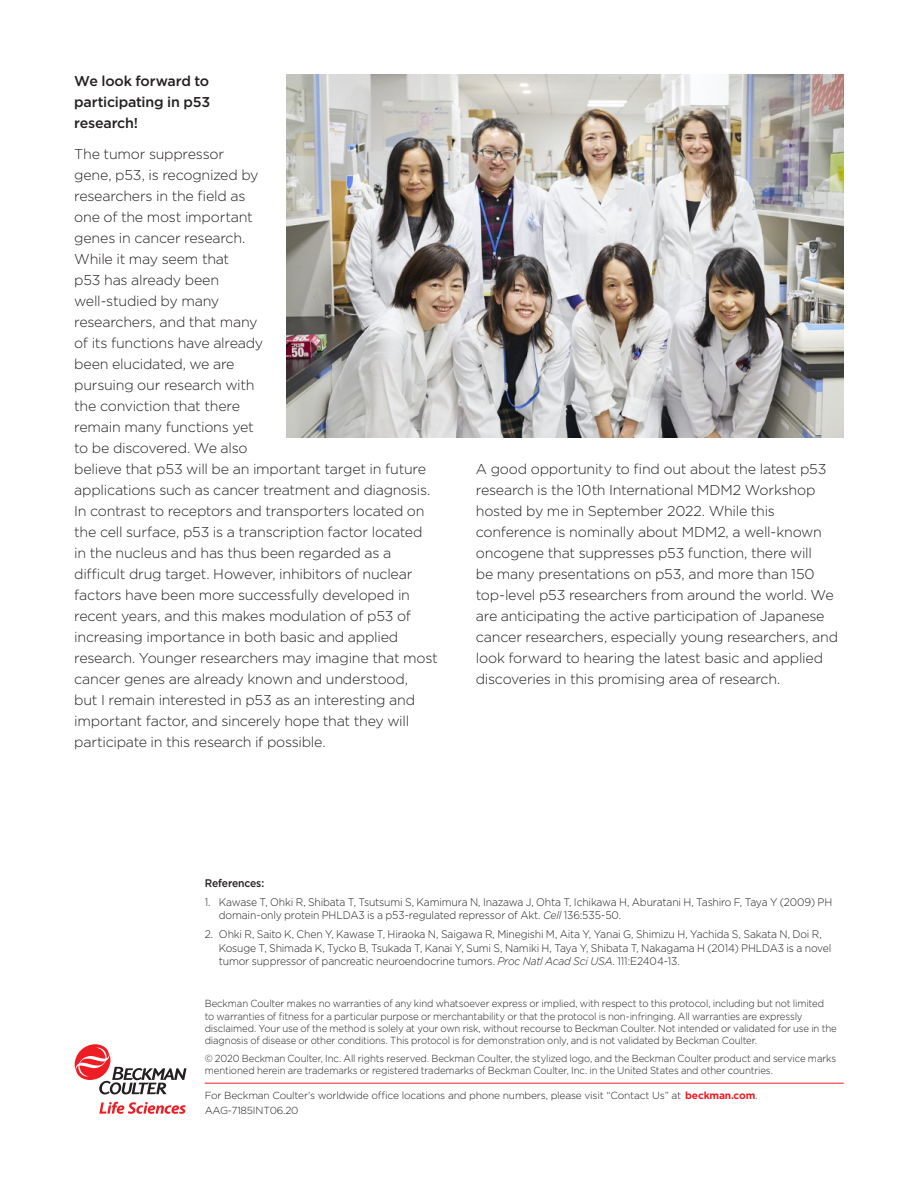
<style>
.page{position:relative;width:918px;height:1188px;background:#fff}
.page>*{position:absolute;margin:0;border:0;box-sizing:border-box;transform-origin:0 0}
.Doc_-_Bullet_white{font:300 14.25px/21px "Gotham";letter-spacing:-.015em;color:#231f20}
.Doc_-_Bullet_white-2{font:500 14.25px/21px "Gotham";letter-spacing:-.015em;color:#231f20;text-align:justify}
.t1{font:300 10.95px/13.2px "Gotham";letter-spacing:-.015em;color:#231f20;scale:.94 1}
.t2{font:500 10.95px "Gotham";letter-spacing:-.015em;color:#231f20;scale:.94 1}
.t3{font:300 10.2px/12.3px "Gotham";letter-spacing:-.015em;color:#231f20;scale:.94 1}
.t4{font:300 10.2px "Gotham";letter-spacing:-.015em;color:#231f20}
.s1{font-style:italic}
.s2{font-weight:700;color:#ee1d23}
</style>
<div class="page">
<hr style="left:205px;top:1083px;width:639px;height:1px;background:#ee1d23">
<svg style="left:75px;top:1044px;width:112px;height:50px"></svg>
<svg style="left:99px;top:1102px;width:87px;height:12px"></svg>
<img style="left:286px;top:74px;width:558px;height:363px">
<p class="Doc_-_Bullet_white-2" style="left:74px;top:70px;width:137px">We look forward to participating in p53 research!</p>
<p class="Doc_-_Bullet_white" style="left:74px;top:144px;width:365px">The tumor suppressor<br>gene, p53, is recognized by<br>researchers in the field as<br>one of the most important<br>genes in cancer research.<br>While it may seem that<br>p53 has already been<br>well-studied by many<br>researchers, and that many<br>of its functions have already<br>been elucidated, we are<br>pursuing our research with<br>the conviction that there<br>remain many functions yet<br>to be discovered. We also<br>believe that p53 will be an important target in future applications such as cancer treatment and diagnosis.<br>In contrast to receptors and transporters located on the cell surface, p53 is a transcription factor located in the nucleus and has thus been regarded as a difficult drug target. However, inhibitors of nuclear factors have been more successfully developed in recent years, and this makes modulation of p53 of increasing importance in both basic and applied research. Younger researchers may imagine that most cancer genes are already known and understood,<br>but I remain interested in p53 as an interesting and important factor, and sincerely hope that they will participate in this research if possible.</p>
<p class="Doc_-_Bullet_white" style="left:476px;top:458px;width:364px">A good opportunity to find out about the latest p53 research is the 10th International MDM2 Workshop hosted by me in September 2022. While this conference is nominally about MDM2, a well-known oncogene that suppresses p53 function, there will<br>be many presentations on p53, and more than 150 top-level p53 researchers from around the world. We are anticipating the active participation of Japanese cancer researchers, especially young researchers, and look forward to hearing the latest basic and applied discoveries in this promising area of research.</p>
<p class="t2" style="left:205px;top:876px;width:65px">References:</p>
<p class="t1" style="left:219px;top:895px;width:654px;text-indent:-14px">1. Kawase T, Ohki R, Shibata T, Tsutsumi S, Kamimura N, Inazawa J, Ohta T, Ichikawa H, Aburatani H, Tashiro F, Taya Y (2009) PH domain-only protein PHLDA3 is a p53-regulated repressor of Akt. <span class="s1">Cell</span> 136:535-50.</p>
<p class="t1" style="left:219px;top:928px;width:653px;text-indent:-14px">2. Ohki R, Saito K, Chen Y, Kawase T, Hiraoka N, Saigawa R, Minegishi M, Aita Y, Yanai G, Shimizu H, Yachida S, Sakata N, Doi R,<br>Kosuge T, Shimada K, Tycko B, Tsukada T, Kanai Y, Sumi S, Namiki H, Taya Y, Shibata T, Nakagama H (2014) PHLDA3 is a novel tumor suppressor of pancreatic neuroendocrine tumors. <span class="s1">Proc Natl Acad Sci USA</span>. 111:E2404-13.</p>
<p class="t3" style="left:205px;top:997px;width:674px">Beckman Coulter makes no warranties of any kind whatsoever express or implied, with respect to this protocol, including but not limited<br>to warranties of fitness for a particular purpose or merchantability or that the protocol is non-infringing. All warranties are expressly disclaimed. Your use of the method is solely at your own risk, without recourse to Beckman Coulter. Not intended or validated for use in the diagnosis of disease or other conditions. This protocol is for demonstration only, and is not validated by Beckman Coulter.</p>
<p class="t3" style="left:205px;top:1052px;width:673px">© 2020 Beckman Coulter, Inc. All rights reserved. Beckman Coulter, the stylized logo, and the Beckman Coulter product and service marks mentioned herein are trademarks or registered trademarks of Beckman Coulter, Inc. in the United States and other countries.</p>
<p class="t4" style="left:205px;top:1089px;width:554px">For Beckman Coulter’s worldwide office locations and phone numbers, please visit “Contact Us” at <span class="s2">beckman.com</span>.</p>
<p class="t4" style="left:205px;top:1104px;width:95px">AAG-7185INT06.20</p>
</div>
